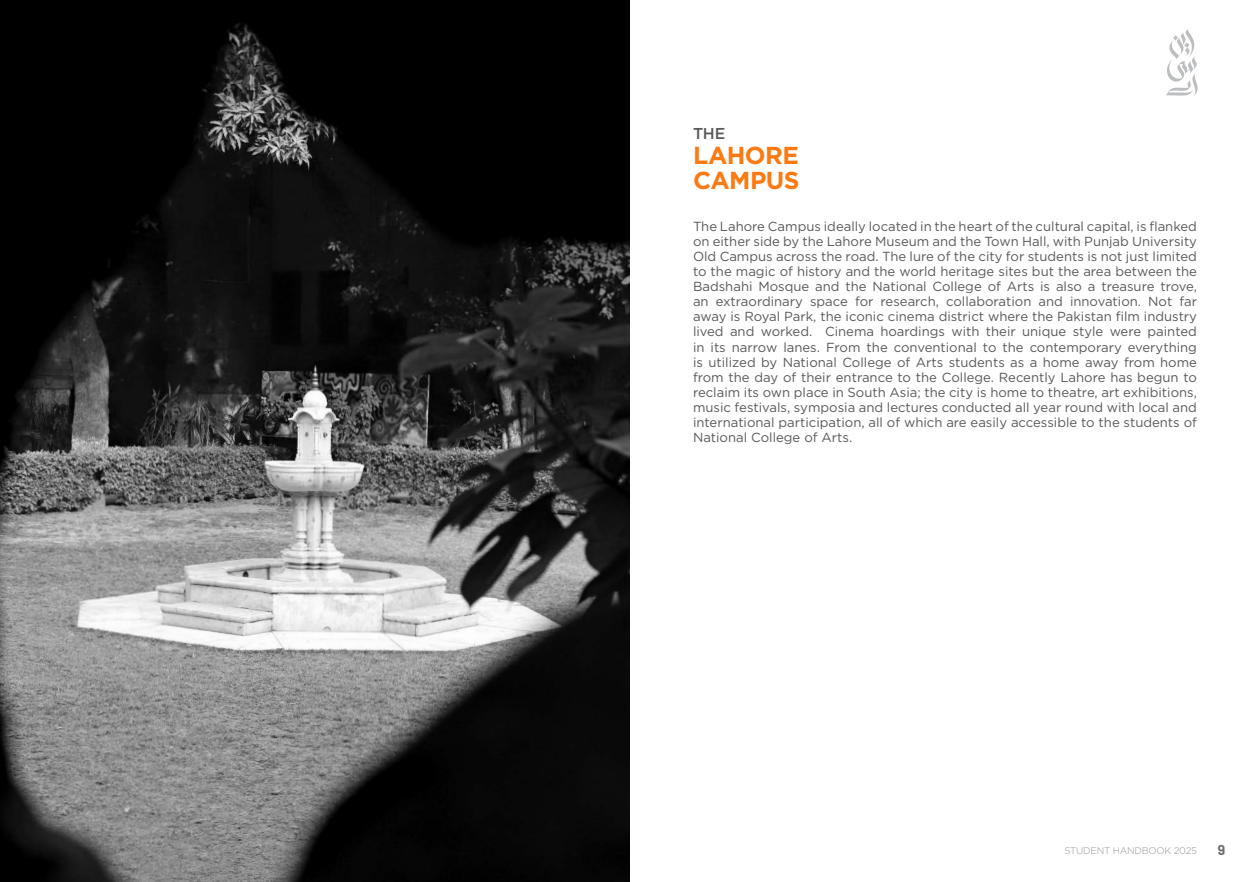
<style>
.page{position:relative;width:1260px;height:882px;background:#fff}
.page>*{position:absolute;margin:0;border:0;box-sizing:border-box;transform-origin:0 0}
.t1{font:700 24.5px/24.8px "Gotham";letter-spacing:-.02em;color:#fd7a12}
.t2{font:500 15.75px "Gotham";color:#58595b}
.t3{font:700 14px "Barlow";color:#6d6e71}
.t4{font:13.12px/15px "Gotham";color:#58595b;text-align:justify}
.t5{font:300 9.62px "Gotham";letter-spacing:-.025em;color:#939598}
</style>
<div class="page">
<svg style="left:1166px;top:29px;width:32px;height:67px"></svg>
<img style="left:0;top:0;width:630px;height:882px">
<p class="t2" style="left:693px;top:123px;width:34px">THE</p>
<h1 class="t1" style="left:693px;top:143px;width:108px">LAHORE<br>CAMPUS</h1>
<p class="t4" style="left:693px;top:218px;width:506px">The Lahore Campus ideally located in the heart of the cultural capital, is flanked on either side by the Lahore Museum and the Town Hall, with Punjab University Old Campus across the road. The lure of the city for students is not just limited to the magic of history and the world heritage sites but the area between the Badshahi Mosque and the National College of Arts is also a treasure trove, an extraordinary space for research, collaboration and innovation. Not far away is Royal Park, the iconic cinema district where the Pakistan film industry lived and worked. Cinema hoardings with their unique style were painted in its narrow lanes. From the conventional to the contemporary everything is utilized by National College of Arts students as a home away from home from the day of their entrance to the College. Recently Lahore has begun to reclaim its own place in South Asia; the city is home to theatre, art exhibitions, music festivals, symposia and lectures conducted all year round with local and international participation, all of which are easily accessible to the students of National College of Arts.</p>
<p class="t5" style="left:1064px;top:845px;width:134px">STUDENT HANDBOOK 2025</p>
<p class="t3" style="left:1218px;top:839px;width:9px">9</p>
</div>
